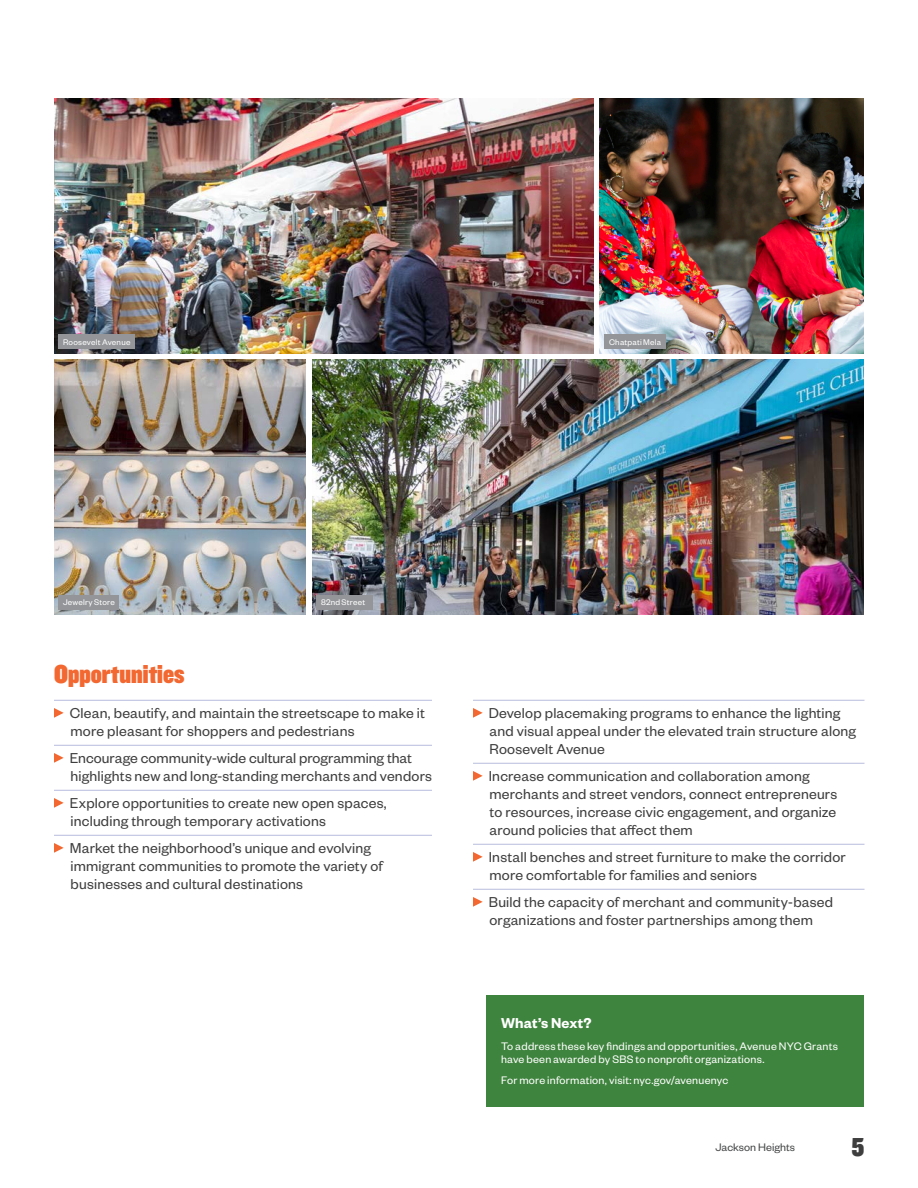
<style>
.page{position:relative;width:918px;height:1188px;background:#fff}
.page>*{position:absolute;margin:0;border:0;box-sizing:border-box;transform-origin:0 0}
.t1{font:27px "Knockout HTF90 Ultmt Welterwt";letter-spacing:.005em;color:#f26830}
.t2{font:27px "Knockout HTF90 Ultmt Welterwt";color:#3e3e3f}
.BList___10_5_Alterna{font:15.75px/18px "Founders Grotesk";letter-spacing:.015em;color:#3e3e3f}
.t3{font:600 15.75px "Founders Grotesk";letter-spacing:.015em;color:#fff}
.t4{font:12px/12.8px "Founders Grotesk";letter-spacing:.02em;color:#fff}
.Footer_Text{font:12px "Founders Grotesk";color:#464748}
.Photo_Caption_On_Pho{font:9px "Founders Grotesk";letter-spacing:.03em;color:#fff}
</style>
<div class="page">
<img style="left:54px;top:99px;width:540px;height:255px">
<img style="left:600px;top:99px;width:264px;height:255px">
<div style="left:604px;top:334px;width:62px;height:15px;background:#939598"></div>
<div style="left:58px;top:334px;width:77px;height:15px;background:#939598"></div>
<img style="left:54px;top:359px;width:252px;height:255px">
<div style="left:58px;top:595px;width:61px;height:15px;background:#939598"></div>
<img style="left:312px;top:359px;width:552px;height:255px">
<div style="left:316px;top:595px;width:57px;height:15px;background:#939598"></div>
<hr style="left:473px;top:700px;width:391px;height:1px;background:#b7bdde">
<hr style="left:473px;top:763px;width:391px;height:1px;background:#b7bdde">
<hr style="left:473px;top:844px;width:391px;height:1px;background:#b7bdde">
<hr style="left:473px;top:889px;width:391px;height:1px;background:#b7bdde">
<svg style="left:473px;top:708px;width:10px;height:10px"></svg>
<svg style="left:473px;top:771px;width:10px;height:10px"></svg>
<svg style="left:473px;top:852px;width:10px;height:10px"></svg>
<svg style="left:473px;top:897px;width:10px;height:10px"></svg>
<hr style="left:54px;top:700px;width:378px;height:1px;background:#b7bdde">
<hr style="left:54px;top:745px;width:378px;height:1px;background:#b7bdde">
<hr style="left:54px;top:790px;width:378px;height:1px;background:#b7bdde">
<hr style="left:54px;top:835px;width:378px;height:1px;background:#b7bdde">
<svg style="left:54px;top:708px;width:10px;height:10px"></svg>
<svg style="left:54px;top:753px;width:10px;height:10px"></svg>
<svg style="left:54px;top:798px;width:10px;height:10px"></svg>
<svg style="left:54px;top:843px;width:10px;height:10px"></svg>
<div style="left:486px;top:996px;width:378px;height:111px;background:#3f843e"></div>
<p class="Photo_Caption_On_Pho" style="left:63px;top:336px;width:69px">Roosevelt Avenue</p>
<p class="Photo_Caption_On_Pho" style="left:609px;top:336px;width:54px">Chatpati Mela</p>
<p class="Photo_Caption_On_Pho" style="left:63px;top:597px;width:53px">Jewelry Store</p>
<p class="Photo_Caption_On_Pho" style="left:321px;top:597px;width:46px">82nd Street</p>
<p class="t1" style="left:54px;top:660px;width:132px">Opportunities</p>
<p class="BList___10_5_Alterna" style="left:70px;top:703px;width:357px">Clean, beautify, and maintain the streetscape to make it more pleasant for shoppers and pedestrians</p>
<p class="BList___10_5_Alterna" style="left:70px;top:748px;width:364px">Encourage community-wide cultural programming that highlights new and long-standing merchants and vendors</p>
<p class="BList___10_5_Alterna" style="left:70px;top:793px;width:318px">Explore opportunities to create new open spaces, including through temporary activations</p>
<p class="BList___10_5_Alterna" style="left:70px;top:838px;width:315px">Market the neighborhood’s unique and evolving immigrant communities to promote the variety of businesses and cultural destinations</p>
<p class="BList___10_5_Alterna" style="left:489px;top:703px;width:369px">Develop placemaking programs to enhance the lighting and visual appeal under the elevated train structure along<br>Roosevelt Avenue</p>
<p class="BList___10_5_Alterna" style="left:489px;top:766px;width:350px">Increase communication and collaboration among merchants and street vendors, connect entrepreneurs to resources, increase civic engagement, and organize around policies that affect them</p>
<p class="BList___10_5_Alterna" style="left:489px;top:847px;width:358px">Install benches and street furniture to make the corridor more comfortable for families and seniors</p>
<p class="BList___10_5_Alterna" style="left:489px;top:892px;width:346px">Build the capacity of merchant and community-based organizations and foster partnerships among them</p>
<p class="t3" style="left:501px;top:1013px;width:92px">What’s Next?</p>
<p class="t4" style="left:501px;top:1039px;width:338px">To address these key findings and opportunities, Avenue NYC Grants have been awarded by SBS to nonprofit organizations.</p>
<p class="t4" style="left:501px;top:1074px;width:229px">For more information, visit: nyc.gov/avenuenyc</p>
<p class="Footer_Text" style="left:716px;top:1140px;width:81px">Jackson Heights</p>
<p class="t2" style="left:852px;top:1133px;width:14px">5</p>
</div>
